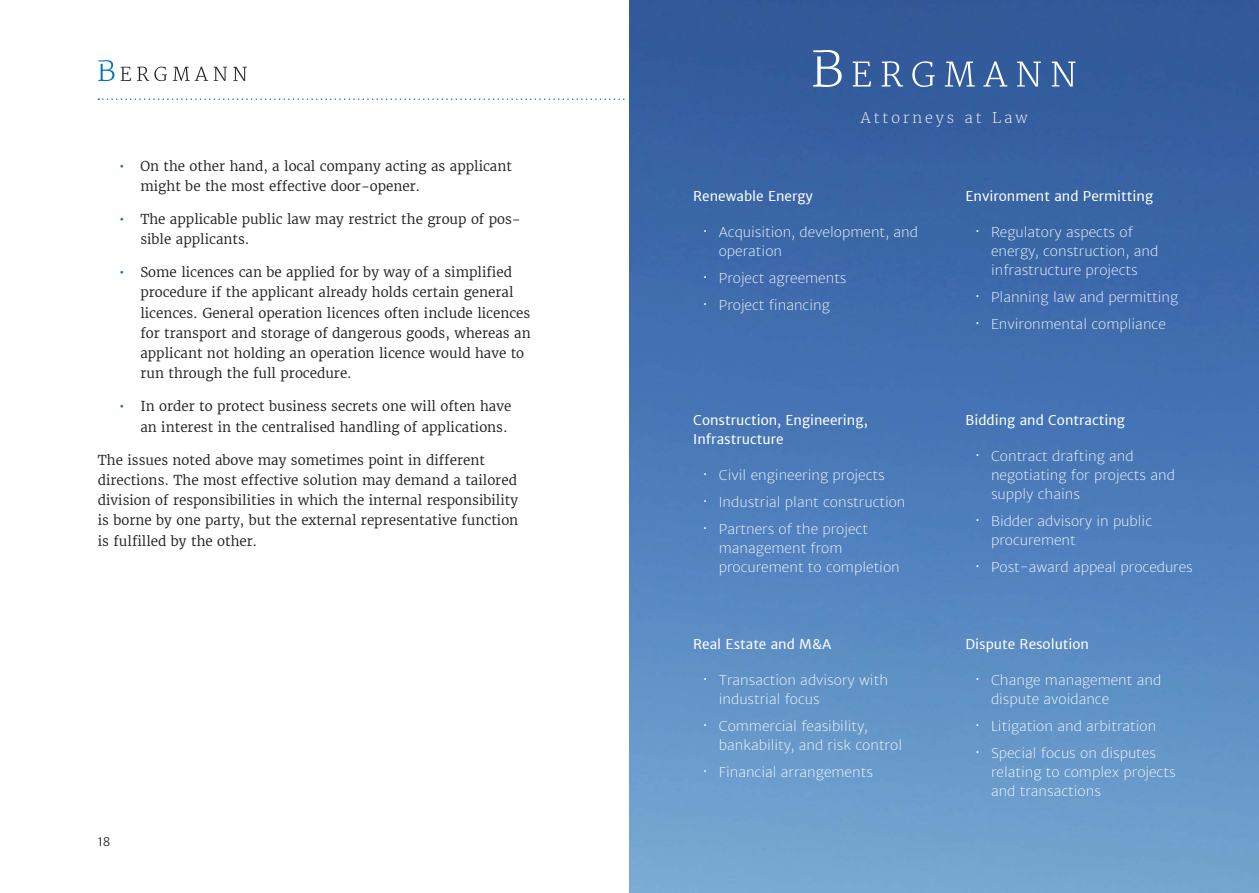
<style>
.page{position:relative;width:1259px;height:893px;background:#fff}
.page>*{position:absolute;margin:0;border:0;box-sizing:border-box;transform-origin:0 0}
.t1{font:300 14.55px "Merriweather ST Extra";letter-spacing:.2em;color:#fff}
.Bgm_Body_Text{font:13.5px/20.2px "Merriweather ST Book";color:#231f20}
.t2{font:13.5px/18.9px "Merriweather Sans ST Thin";color:#fff}
.Industry_title{font:13.5px/18.9px "Merriweather Sans ST Book";color:#fff}
.t3{font:12px "Merriweather Sans ST Light";color:#231f20}
.s1{color:#0474b3}
.s2{font-size:16.5px}
</style>
<div class="page">
<img style="left:630px;top:0;width:629px;height:893px">
<svg style="left:813px;top:50px;width:28px;height:37px"></svg>
<svg style="left:852px;top:62px;width:19px;height:25px"></svg>
<svg style="left:881px;top:61px;width:22px;height:26px"></svg>
<svg style="left:983px;top:61px;width:24px;height:26px"></svg>
<svg style="left:1017px;top:62px;width:23px;height:25px"></svg>
<svg style="left:1051px;top:62px;width:24px;height:25px"></svg>
<svg style="left:912px;top:61px;width:22px;height:26px"></svg>
<svg style="left:945px;top:62px;width:30px;height:25px"></svg>
<svg style="left:98px;top:98px;width:532px;height:2px"></svg>
<svg style="left:98px;top:60px;width:16px;height:21px"></svg>
<svg style="left:233px;top:67px;width:14px;height:14px"></svg>
<svg style="left:214px;top:67px;width:13px;height:14px"></svg>
<svg style="left:173px;top:67px;width:35px;height:14px"></svg>
<svg style="left:137px;top:67px;width:30px;height:14px"></svg>
<svg style="left:121px;top:67px;width:10px;height:14px"></svg>
<p class="Bgm_Body_Text" style="left:140px;top:156px;width:373px;text-indent:-21px"><span class="s1">•</span> On the other hand, a local company acting as applicant might be the most effective door-opener.</p>
<p class="Bgm_Body_Text" style="left:140px;top:209px;width:382px;text-indent:-21px"><span class="s1">•</span> The applicable public law may restrict the group of pos&shy;sible applicants.</p>
<p class="Bgm_Body_Text" style="left:140px;top:262px;width:392px;text-indent:-21px"><span class="s1">•</span> Some licences can be applied for by way of a simplified procedure if the applicant already holds certain general licences. General operation licences often include licences for transport and storage of dangerous goods, whereas an applicant not holding an operation licence would have to run through the full procedure.</p>
<p class="Bgm_Body_Text" style="left:119px;top:396px;width:394px;text-align:right"><span class="s1">•</span> In order to protect business secrets one will often have an interest in the centralised handling of applications.</p>
<p class="Bgm_Body_Text" style="left:98px;top:450px;width:422px">The issues noted above may sometimes point in different directions. The most effective solution may demand a tailored division of responsibilities in which the internal responsibility is borne by one party, but the external representative function is fulfilled by the other.</p>
<p class="t3" style="left:98px;top:835px;width:14px">18</p>
<p class="t1" style="left:861px;top:109px;width:168px">Attorneys at Law</p>
<p class="Industry_title" style="left:693px;top:187px;width:121px">Renewable Energy</p>
<p class="t2" style="left:719px;top:223px;width:201px;text-indent:-17px"><span class="s2">•</span> Acquisition, development, and operation</p>
<p class="t2" style="left:702px;top:269px;width:146px"><span class="s2">•</span> Project agreements</p>
<p class="t2" style="left:702px;top:296px;width:130px"><span class="s2">•</span> Project financing</p>
<p class="Industry_title" style="left:693px;top:411px;width:176px">Construction, Engineering,<br>Infrastructure</p>
<p class="t2" style="left:702px;top:465px;width:184px"><span class="s2">•</span> Civil engineering projects</p>
<p class="t2" style="left:702px;top:493px;width:205px"><span class="s2">•</span> Industrial plant construction</p>
<p class="t2" style="left:719px;top:520px;width:182px;text-indent:-17px"><span class="s2">•</span> Partners of the project management from procurement to completion</p>
<p class="Industry_title" style="left:693px;top:635px;width:140px">Real Estate and M&amp;A</p>
<p class="t2" style="left:719px;top:670px;width:171px;text-indent:-17px"><span class="s2">•</span> Transaction advisory with industrial focus</p>
<p class="t2" style="left:719px;top:717px;width:185px;text-indent:-17px"><span class="s2">•</span> Commercial feasibility, bankability, and risk control</p>
<p class="t2" style="left:702px;top:763px;width:173px"><span class="s2">•</span> Financial arrangements</p>
<p class="Industry_title" style="left:965px;top:187px;width:189px">Environment and Permitting</p>
<p class="t2" style="left:991px;top:223px;width:169px;text-indent:-17px"><span class="s2">•</span> Regulatory aspects of energy, construction, and infrastructure projects</p>
<p class="t2" style="left:974px;top:288px;width:206px"><span class="s2">•</span> Planning law and permitting</p>
<p class="t2" style="left:974px;top:315px;width:193px"><span class="s2">•</span> Environmental compliance</p>
<p class="Industry_title" style="left:965px;top:411px;width:161px">Bidding and Contracting</p>
<p class="t2" style="left:991px;top:447px;width:185px;text-indent:-17px"><span class="s2">•</span> Contract drafting and negotiating for projects and supply chains</p>
<p class="t2" style="left:991px;top:512px;width:163px;text-indent:-17px"><span class="s2">•</span> Bidder advisory in public procurement</p>
<p class="t2" style="left:974px;top:558px;width:220px"><span class="s2">•</span> Post-award appeal procedures</p>
<p class="Industry_title" style="left:965px;top:635px;width:125px">Dispute Resolution</p>
<p class="t2" style="left:991px;top:670px;width:172px;text-indent:-17px"><span class="s2">•</span> Change management and dispute avoidance</p>
<p class="t2" style="left:974px;top:717px;width:184px"><span class="s2">•</span> Litigation and arbitration</p>
<p class="t2" style="left:991px;top:744px;width:186px;text-indent:-17px"><span class="s2">•</span> Special focus on disputes relating to complex projects and transactions</p>
</div>
